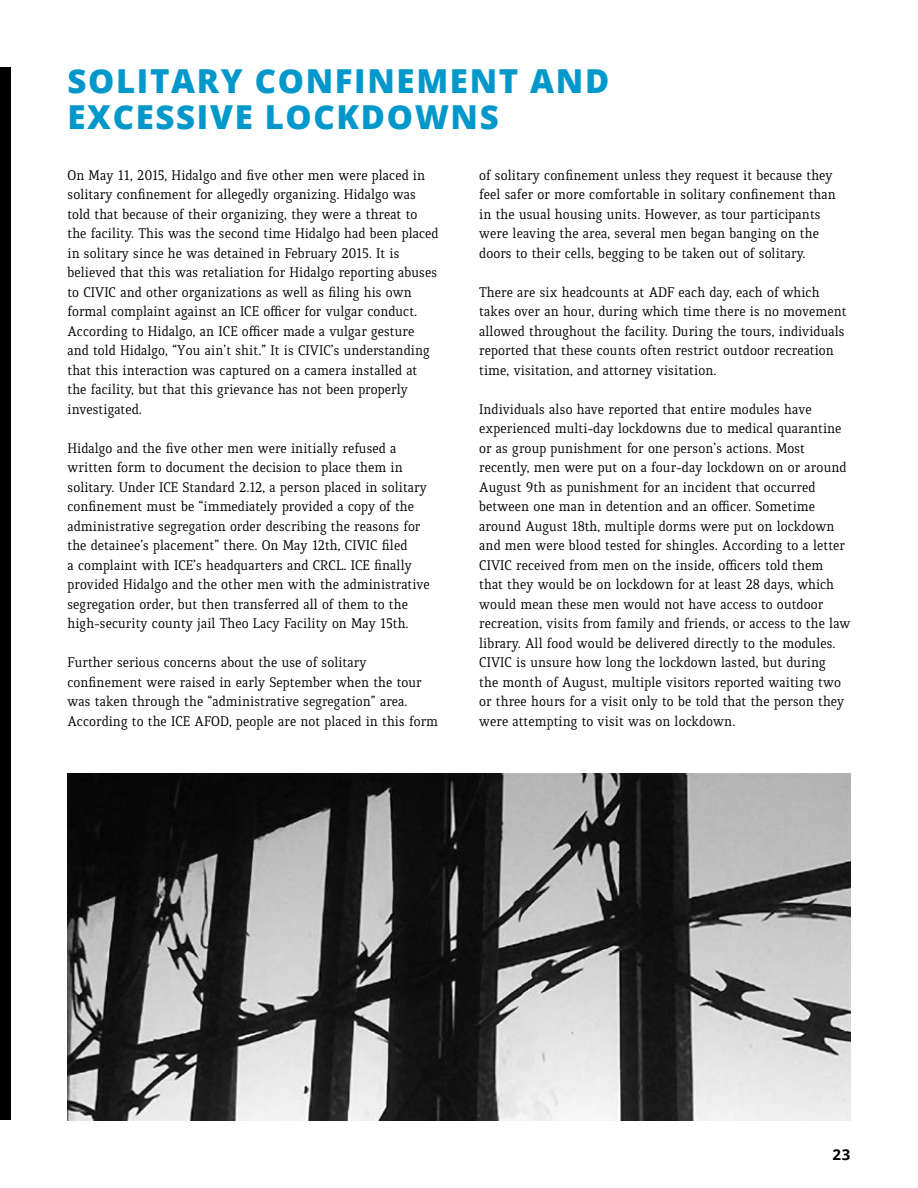
<style>
.page{position:relative;width:918px;height:1188px;background:#fff}
.page>*{position:absolute;margin:0;border:0;box-sizing:border-box;transform-origin:0 0}
.t1{font:800 33px "Open Sans";letter-spacing:.05em;color:#0098cb}
.t2{font:15px/19.5px "Quiroga Serif Std";color:#000}
.t3{font:700 15px "Open Sans";color:#000}
</style>
<div class="page">
<div style="left:0;top:68px;width:11px;height:1052px;background:#000"></div>
<img style="left:68px;top:773px;width:782px;height:347px">
<h1 class="t1" style="left:68px;top:56px;width:21px">SOLIT</h1>
<h1 class="t1" style="left:171px;top:56px;width:110px">ARY CON</h1>
<h1 class="t1" style="left:335px;top:56px;width:44px">FINEMENT</h1>
<h1 class="t1" style="left:530px;top:56px;width:52px">AND</h1>
<h1 class="t1" style="left:68px;top:92px;width:22px">EXCESSIVE</h1>
<h1 class="t1" style="left:265px;top:92px;width:24px">LOC</h1>
<h1 class="t1" style="left:337px;top:92px;width:138px">KDOWNS</h1>
<p class="t2" style="left:68px;top:166px;width:373px">On May 11, 2015, Hidalgo and five other men were placed in solitary confinement for allegedly organizing. Hidalgo was told that because of their organizing, they were a threat to the facility. This was the second time Hidalgo had been placed in solitary since he was detained in February 2015. It is believed that this was retaliation for Hidalgo reporting abuses to CIVIC and other organizations as well as filing his own formal complaint against an ICE officer for vulgar conduct.<br>According to Hidalgo, an ICE officer made a vulgar gesture and told Hidalgo, “You ain’t shit.” It is CIVIC’s understanding that this interaction was captured on a camera installed at the facility, but that this grievance has not been properly investigated.</p>
<p class="t2" style="left:68px;top:439px;width:364px">Hidalgo and the five other men were initially refused a written form to document the decision to place them in solitary. Under ICE Standard 2.12, a person placed in solitary confinement must be “immediately provided a copy of the administrative segregation order describing the reasons for the detainee’s placement” there. On May 12th, CIVIC filed<br>a complaint with ICE’s headquarters and CRCL. ICE finally provided Hidalgo and the other men with the administrative segregation order, but then transferred all of them to the high-security county jail Theo Lacy Facility on May 15th.</p>
<p class="t2" style="left:68px;top:653px;width:372px">Further serious concerns about the use of solitary confinement were raised in early September when the tour was taken through the “administrative segregation” area.<br>According to the ICE AFOD, people are not placed in this form</p>
<p class="t2" style="left:479px;top:166px;width:358px">of solitary confinement unless they request it because they feel safer or more comfortable in solitary confinement than in the usual housing units. However, as tour participants were leaving the area, several men began banging on the doors to their cells, begging to be taken out of solitary.</p>
<p class="t2" style="left:479px;top:283px;width:369px">There are six headcounts at ADF each day, each of which takes over an hour, during which time there is no movement allowed throughout the facility. During the tours, individuals reported that these counts often restrict outdoor recreation time, visitation, and attorney visitation.</p>
<p class="t2" style="left:479px;top:400px;width:373px">Individuals also have reported that entire modules have experienced multi-day lockdowns due to medical quarantine or as group punishment for one person’s actions. Most recently, men were put on a four-day lockdown on or around August 9th as punishment for an incident that occurred between one man in detention and an officer. Sometime around August 18th, multiple dorms were put on lockdown and men were blood tested for shingles. According to a letter CIVIC received from men on the inside, officers told them that they would be on lockdown for at least 28 days, which would mean these men would not have access to outdoor recreation, visits from family and friends, or access to the law library. All food would be delivered directly to the modules.<br>CIVIC is unsure how long the lockdown lasted, but during<br>the month of August, multiple visitors reported waiting two or three hours for a visit only to be told that the person they were attempting to visit was on lockdown.</p>
<p class="t3" style="left:833px;top:1144px;width:19px">23</p>
</div>
